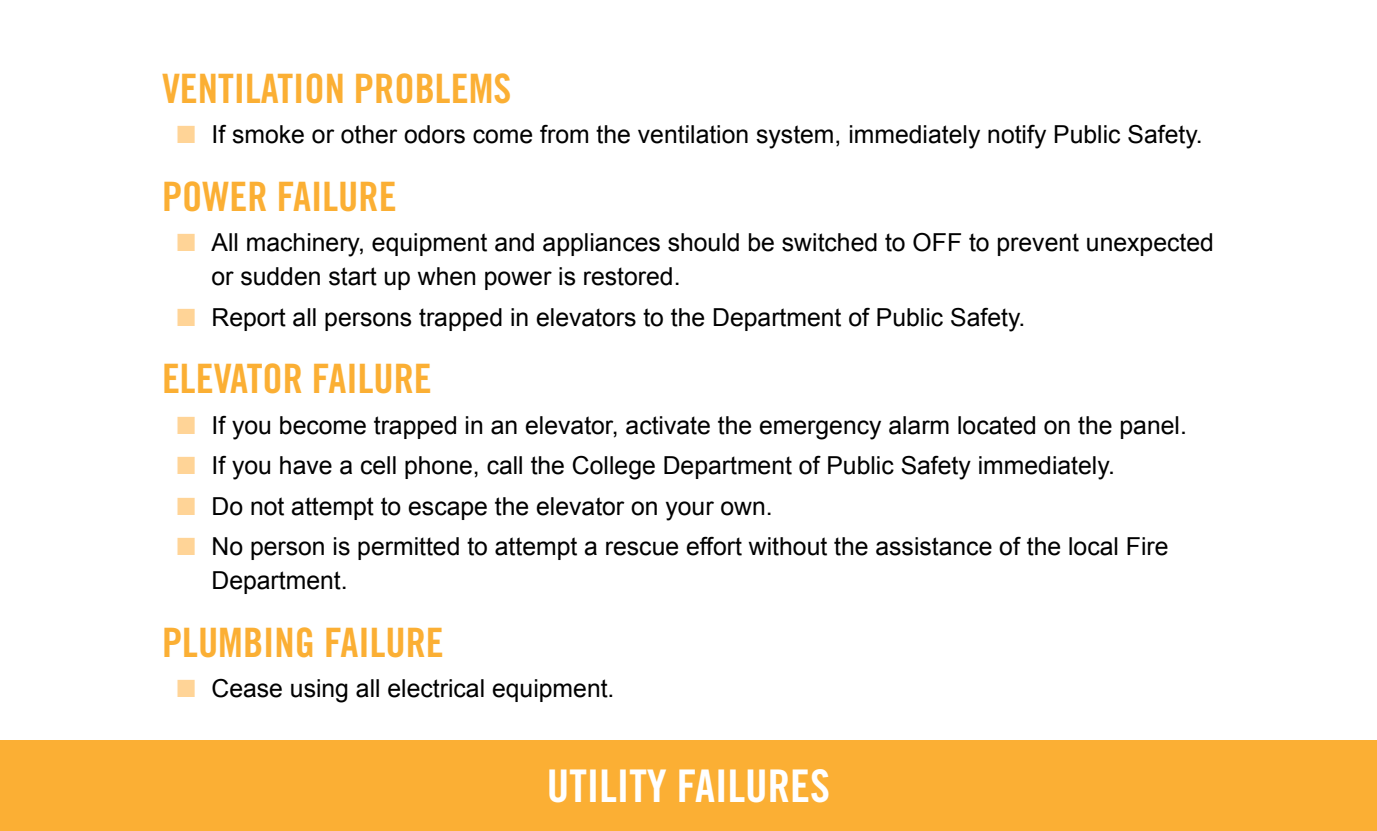
<style>
.page{position:relative;width:1377px;height:831px;background:#fff}
.page>*{position:absolute;margin:0;border:0;box-sizing:border-box;transform-origin:0 0}
.t1{font:45px "Trade Gothic Bold Cond Twenty";color:#fff}
.t2{font:40.5px "Trade Gothic Bold Cond Twenty";color:#fbaf34}
.t3{font:24.75px/33.8px "Arial";color:#000}
.s1{color:#ffd497}
</style>
<div class="page">
<div style="left:0;top:740px;width:1377px;height:90px;background:#fbaf34"></div>
<h2 class="t2" style="left:162px;top:64px;width:351px">VENTILATION PROBLEMS</h2>
<p class="t3" style="left:177px;top:118px;width:1027px"><span class="s1">■</span> If smoke or other odors come from the ventilation system, immediately notify Public Safety.</p>
<h2 class="t2" style="left:162px;top:172px;width:236px">POWER FAILURE</h2>
<p class="t3" style="left:212px;top:226px;width:1004px;text-indent:-35px"><span class="s1">■</span> All machinery, equipment and appliances should be switched to OFF to prevent unexpected or sudden start up when power is restored.</p>
<p class="t3" style="left:177px;top:300px;width:850px"><span class="s1">■</span> Report all persons trapped in elevators to the Department of Public Safety.</p>
<h2 class="t2" style="left:162px;top:354px;width:271px">ELEVATOR FAILURE</h2>
<p class="t3" style="left:177px;top:408px;width:1012px"><span class="s1">■</span> If you become trapped in an elevator, activate the emergency alarm located on the panel.</p>
<p class="t3" style="left:177px;top:449px;width:939px"><span class="s1">■</span> If you have a cell phone, call the College Department of Public Safety immediately.</p>
<p class="t3" style="left:177px;top:489px;width:597px"><span class="s1">■</span> Do not attempt to escape the elevator on your own.</p>
<p class="t3" style="left:212px;top:530px;width:959px;text-indent:-35px"><span class="s1">■</span> No person is permitted to attempt a rescue effort without the assistance of the local Fire<br>Department.</p>
<h2 class="t2" style="left:162px;top:617px;width:283px">PLUMBING FAILURE</h2>
<p class="t3" style="left:177px;top:671px;width:439px"><span class="s1">■</span> Cease using all electrical equipment.</p>
<h1 class="t1" style="left:547px;top:758px;width:285px">UTILITY FAILURES</h1>
</div>
